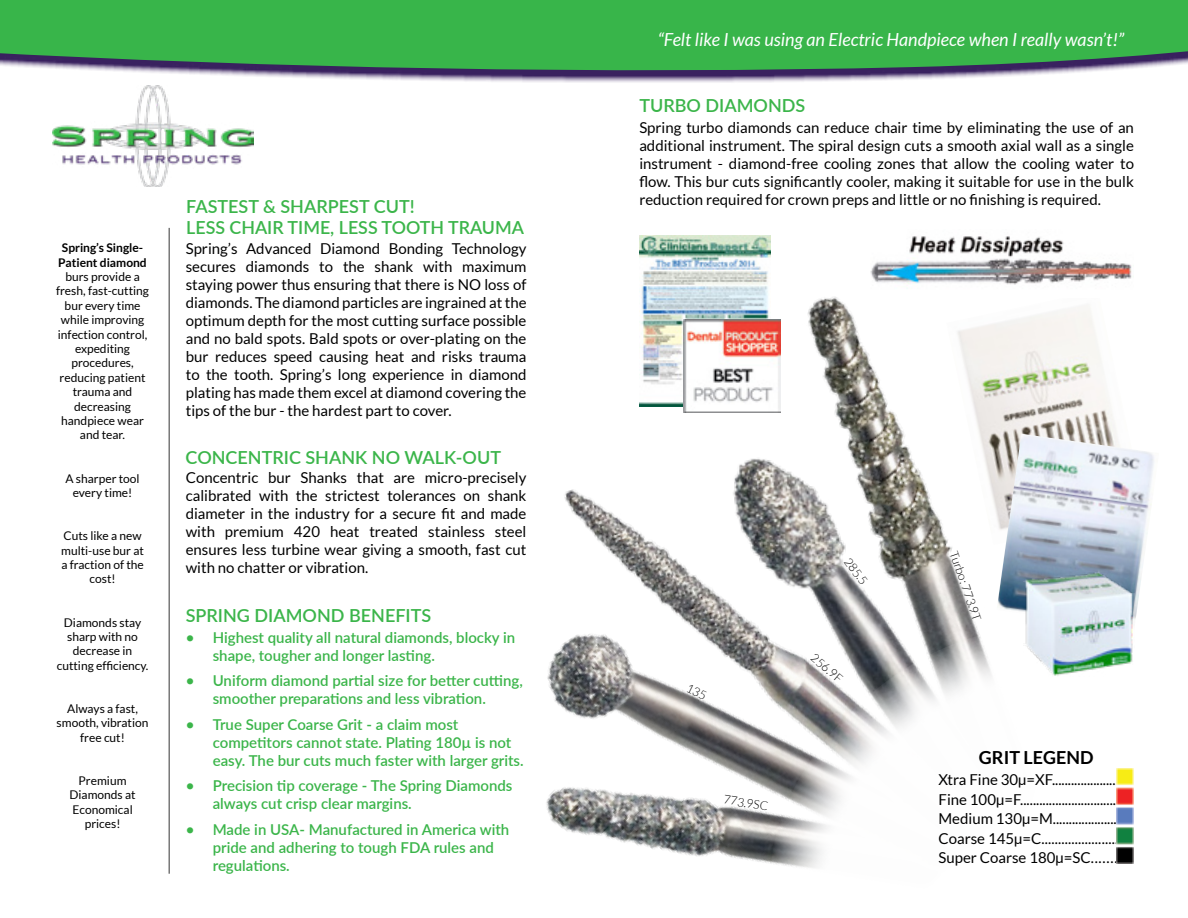
<style>
.page{position:relative;width:1188px;height:918px;background:#fff}
.page>*{position:absolute;margin:0;border:0;box-sizing:border-box;transform-origin:0 0}
.t1{font:600 18px/21.6px "Lato";color:#3bb54a}
.t2{font:italic 18px "Lato";color:#fff}
.t3{font:700 18px "Lato";color:#000}
.t4{font:15px/18px "Lato";color:#000;text-align:justify}
.t5{font:600 15px/18px "Lato";color:#3bb54a}
.t6{font:12px/14.4px "Lato";color:#000;text-align:center}
.t7{font:300 12px "Lato";color:#000}
.t8{font:700 12px/14.4px "Lato";color:#000}
</style>
<div class="page">
<img style="left:639px;top:236px;width:132px;height:146px">
<img style="left:53px;top:87px;width:201px;height:99px">
<img style="left:666px;top:273px;width:214px;height:109px">
<img style="left:546px;top:382px;width:421px;height:477px">
<svg style="left:741px;top:603px;width:393px;height:265px"></svg>
<img style="left:946px;top:305px;width:170px;height:240px">
<img style="left:866px;top:236px;width:266px;height:62px">
<img style="left:684px;top:319px;width:97px;height:93px">
<hr style="left:168px;top:228px;width:2px;height:646px;background:#787878">
<img style="left:997px;top:434px;width:157px;height:195px">
<img style="left:1024px;top:570px;width:111px;height:106px">
<svg style="left:0;top:0;width:1188px;height:87px;background:#57b168"></svg>
<img style="left:1116px;top:769px;width:17px;height:94px">
<svg style="left:687px;top:684px;width:20px;height:16px"></svg>
<p class="t8" style="left:58px;top:240px;width:90px">Spring’s Single-<br>Patient diamond</p>
<p class="t6" style="left:56px;top:269px;width:94px">burs provide a fresh, fast-cutting bur every time while improving infection control, expediting procedures, reducing patient trauma and decreasing handpiece wear and tear.</p>
<p class="t6" style="left:65px;top:471px;width:76px">A sharper tool every time!</p>
<p class="t6" style="left:61px;top:529px;width:84px">Cuts like a new multi-use bur at a fraction of the cost!</p>
<p class="t6" style="left:57px;top:615px;width:93px">Diamonds stay sharp with no decrease in cutting efficiency.</p>
<p class="t6" style="left:57px;top:701px;width:93px">Always a fast, smooth, vibration free cut!</p>
<p class="t6" style="left:70px;top:773px;width:68px">Premium<br>Diamonds at<br>Economical prices!</p>
<p class="t1" style="left:186px;top:195px;width:339px">FASTEST &amp; SHARPEST CUT!<br>LESS CHAIR TIME, LESS TOOTH TRAUMA</p>
<p class="t4" style="left:186px;top:239px;width:342px">Spring’s Advanced Diamond Bonding Technology secures diamonds to the shank with maximum staying power thus ensuring that there is NO loss of diamonds. The diamond particles are ingrained at the optimum depth for the most cutting surface possible and no bald spots. Bald spots or over-plating on the bur reduces speed causing heat and risks trauma to the tooth. Spring’s long experience in diamond plating has made them excel at diamond covering the tips of the bur - the hardest part to cover.</p>
<p class="t1" style="left:186px;top:446px;width:317px">CONCENTRIC SHANK NO WALK-OUT</p>
<p class="t4" style="left:186px;top:468px;width:342px">Concentric bur Shanks that are micro-precisely calibrated with the strictest tolerances on shank diameter in the industry for a secure fit and made with premium 420 heat treated stainless steel ensures less turbine wear giving a smooth, fast cut with no chatter or vibration.</p>
<p class="t1" style="left:186px;top:604px;width:247px">SPRING DIAMOND BENEFITS</p>
<p class="t5" style="left:213px;top:628px;width:304px;text-indent:-27px">• Highest quality all natural diamonds, blocky in shape, tougher and longer lasting.</p>
<p class="t5" style="left:213px;top:671px;width:312px;text-indent:-27px">• Uniform diamond partial size for better cutting, smoother preparations and less vibration.</p>
<p class="t5" style="left:213px;top:715px;width:312px;text-indent:-27px">• True Super Coarse Grit - a claim most competitors cannot state. Plating 180µ is not easy. The bur cuts much faster with larger grits.</p>
<p class="t5" style="left:213px;top:776px;width:301px;text-indent:-27px">• Precision tip coverage - The Spring Diamonds always cut crisp clear margins.</p>
<p class="t5" style="left:213px;top:820px;width:298px;text-indent:-27px">• Made in USA- Manufactured in America with pride and adhering to tough FDA rules and regulations.</p>
<p class="t2" style="left:658px;top:30px;width:468px">“Felt like I was using an Electric Handpiece when I really wasn’t!”</p>
<p class="t1" style="left:639px;top:94px;width:167px">TURBO DIAMONDS</p>
<p class="t4" style="left:639px;top:119px;width:496px">Spring turbo diamonds can reduce chair time by eliminating the use of an additional instrument. The spiral design cuts a smooth axial wall as a single instrument - diamond-free cooling zones that allow the cooling water to flow. This bur cuts significantly cooler, making it suitable for use in the bulk reduction required for crown preps and little or no finishing is required.</p>
<p class="t7" style="left:852px;top:555px;width:32px;rotate:53deg">285.5</p>
<p class="t7" style="left:817px;top:651px;width:39px;rotate:40deg">256.9F</p>
<p class="t7" style="left:725px;top:793px;width:46px;rotate:10deg">773.9SC</p>
<p class="t7" style="left:960px;top:549px;width:74px;rotate:71deg">Turbo: 773.9T</p>
<p class="t3" style="left:979px;top:747px;width:116px">GRIT LEGEND</p>
<p class="t4" style="left:939px;top:770px;width:181px;line-height:19.5px;text-align:left">Xtra Fine 30μ=XF....................<br>Fine 100μ=F..............................<br>Medium 130μ=M....................<br>Coarse 145μ=C.......................<br>Super Coarse 180μ=SC.......</p>
</div>
